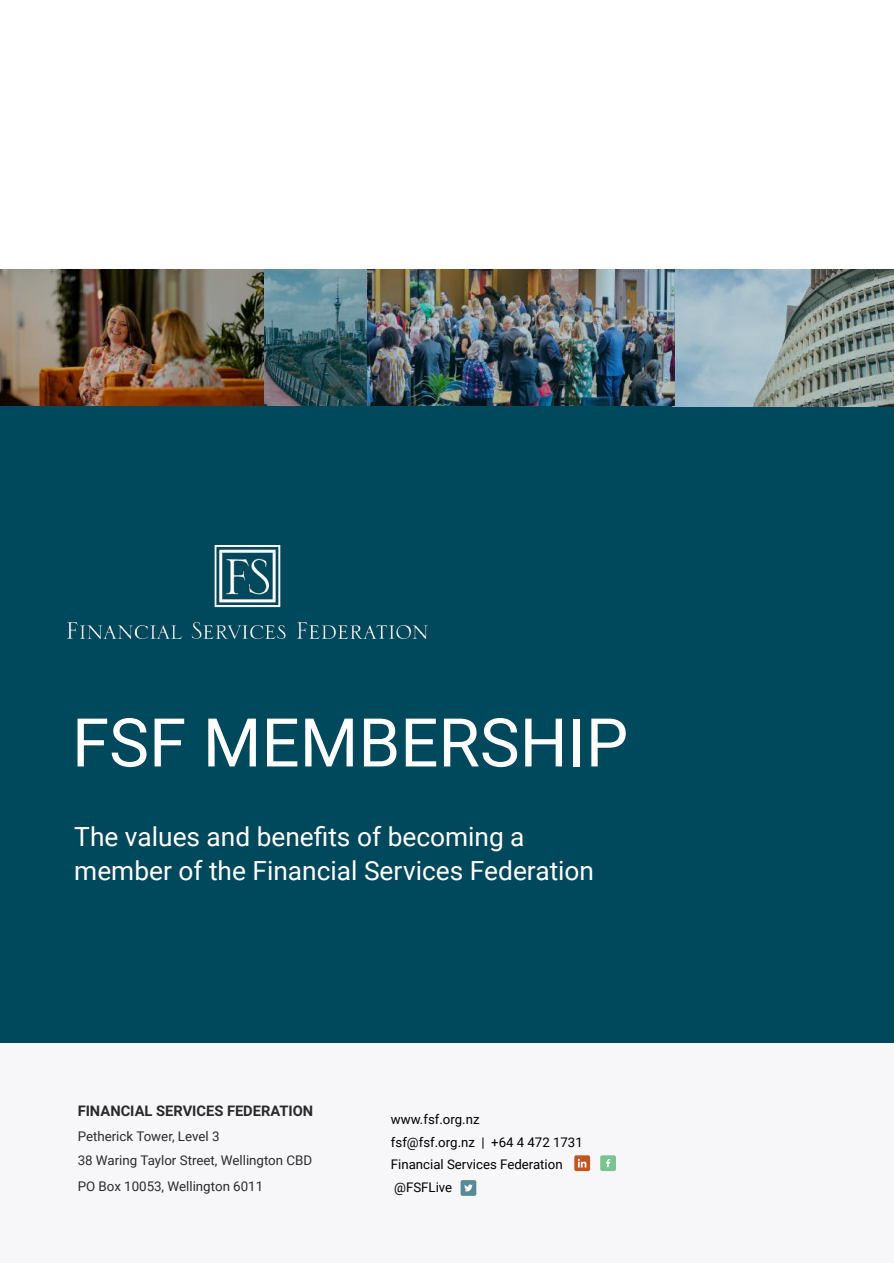
<style>
.page{position:relative;width:894px;height:1263px;background:#fff}
.page>*{position:absolute;margin:0;border:0;box-sizing:border-box;transform-origin:0 0}
.t1{font:67.2px "Roboto";color:#fff}
.t2{font:26.25px/34.3px "Roboto";color:#fff}
.t3{font:700 14.7px "Roboto";color:#292929}
.t4{font:13.35px/24px "Roboto";color:#2b2b2b}
.t5{font:13.2px/22.5px "Roboto";color:#000}
</style>
<div class="page">
<div style="left:0;top:963px;width:894px;height:300px;background:#f1f2f7"></div>
<div style="left:0;top:295px;width:894px;height:748px;background:#00485c"></div>
<img style="left:672px;top:269px;width:222px;height:137px">
<img style="left:263px;top:269px;width:104px;height:136px">
<img style="left:67px;top:545px;width:360px;height:93px">
<img style="left:0;top:269px;width:263px;height:136px">
<img style="left:367px;top:269px;width:307px;height:136px">
<div style="left:600px;top:1155px;width:16px;height:16px;background:#7ac493;border-radius:2px"></div>
<svg style="left:606px;top:1159px;width:4px;height:8px"></svg>
<div style="left:574px;top:1155px;width:16px;height:16px;background:#c4551e;border-radius:2px"></div>
<svg style="left:578px;top:1159px;width:8px;height:8px"></svg>
<div style="left:461px;top:1180px;width:15px;height:16px;background:#578b96;border-radius:2px"></div>
<svg style="left:464px;top:1184px;width:9px;height:7px"></svg>
<h1 class="t1" style="left:72px;top:704px;width:558px">FSF MEMBERSHIP</h1>
<h2 class="t2" style="left:74px;top:820px;width:521px">The values and benefits of becoming a member of the Financial Services Federation</h2>
<p class="t3" style="left:78px;top:1102px;width:237px">FINANCIAL SERVICES FEDERATION</p>
<p class="t4" style="left:78px;top:1125px;width:236px">Petherick Tower, Level 3<br>38 Waring Taylor Street, Wellington CBD</p>
<p class="t4" style="left:78px;top:1174px;width:187px">PO Box 10053, Wellington 6011</p>
<p class="t5" style="left:391px;top:1108px;width:193px">www.fsf.org.nz<br>fsf@fsf.org.nz | +64 4 472 1731<br>Financial Services Federation @FSFLive</p>
</div>
